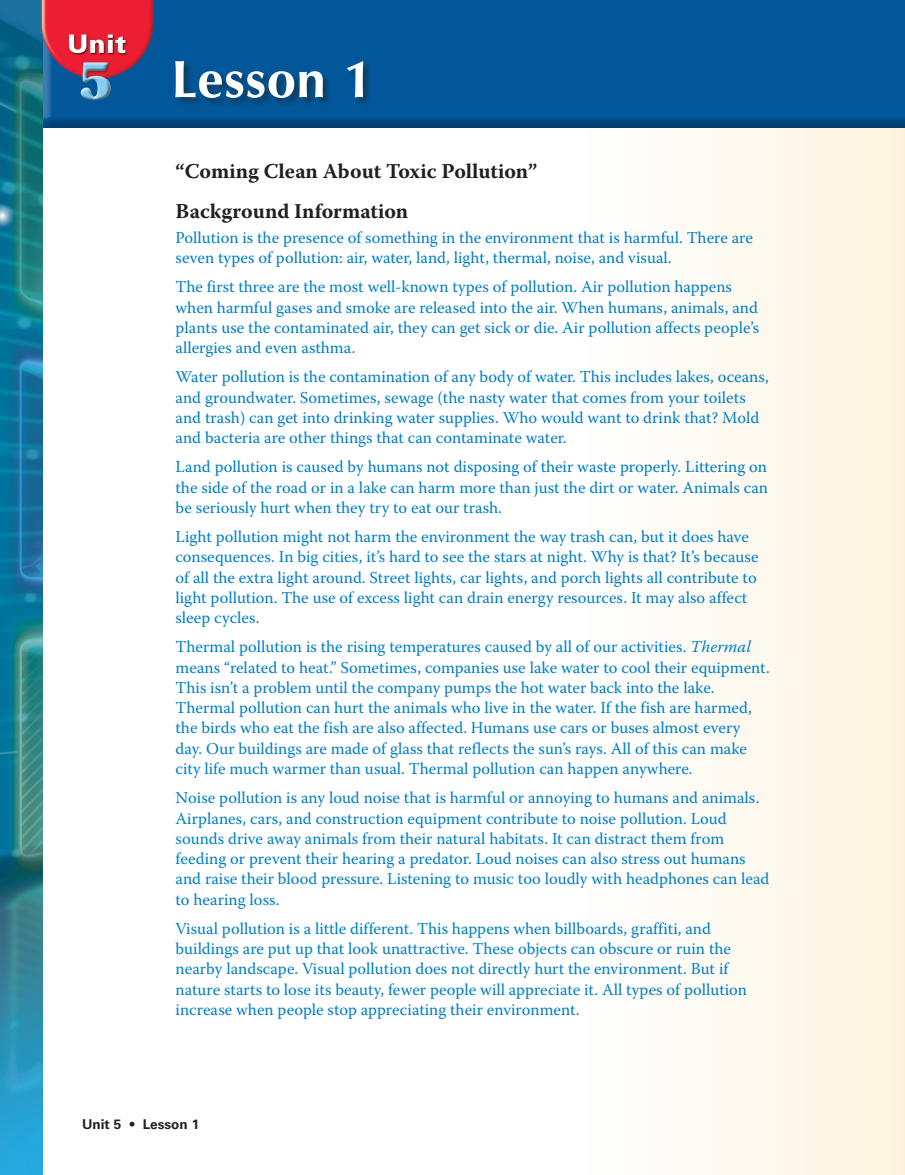
<style>
.page{position:relative;width:905px;height:1175px;background:#fff}
.page>*{position:absolute;margin:0;border:0;box-sizing:border-box;transform-origin:0 0}
.lesson_head{font:700 52.5px "Optima LT Std";letter-spacing:.015em;color:#fff}
.B_Head_less{font:700 21px "Warnock Pro";color:#231f20}
.B_Head_more{font:700 21px "Warnock Pro";color:#231f20}
.body{font:16.5px/20.2px "Warnock Pro";color:#007ec5}
.body_1st{font:16.5px/20.2px "Warnock Pro";color:#007ec5}
.t1{font:700 13.5px "Univers LT Std";color:#231f20}
.s1{font-style:italic}
</style>
<div class="page">
<div style="left:582px;top:0;width:322px;height:1174px;background:linear-gradient(to right,#feffff,#fef4e0)"></div>
<div style="left:41px;top:0;width:863px;height:129px;background:#231f20;opacity:.3"></div>
<div style="left:175px;top:61px;width:197px;height:47px;background:#231f20;opacity:.5"></div>
<img style="left:0;top:0;width:42px;height:1174px">
<img style="left:41px;top:0;width:112px;height:102px">
<p class="lesson_head" style="left:171px;top:49px;width:203px">Lesson 1</p>
<p class="B_Head_less" style="left:176px;top:158px;width:363px">“Coming Clean About Toxic Pollution”</p>
<p class="B_Head_more" style="left:176px;top:198px;width:234px">Background Information</p>
<p class="body_1st" style="left:176px;top:227px;width:579px">Pollution is the presence of something in the environment that is harmful. There are seven types of pollution: air, water, land, light, thermal, noise, and visual.</p>
<p class="body" style="left:176px;top:276px;width:585px">The first three are the most well-known types of pollution. Air pollution happens when harmful gases and smoke are released into the air. When humans, animals, and plants use the contaminated air, they can get sick or die. Air pollution affects people’s allergies and even asthma.</p>
<p class="body" style="left:176px;top:366px;width:595px">Water pollution is the contamination of any body of water. This includes lakes, oceans, and groundwater. Sometimes, sewage (the nasty water that comes from your toilets and trash) can get into drinking water supplies. Who would want to drink that? Mold and bacteria are other things that can contaminate water.</p>
<p class="body" style="left:176px;top:456px;width:594px;text-align:justify">Land pollution is caused by humans not disposing of their waste properly. Littering on the side of the road or in a lake can harm more than just the dirt or water. Animals can be seriously hurt when they try to eat our trash.</p>
<p class="body" style="left:176px;top:526px;width:584px">Light pollution might not harm the environment the way trash can, but it does have consequences. In big cities, it’s hard to see the stars at night. Why is that? It’s because of all the extra light around. Street lights, car lights, and porch lights all contribute to light pollution. The use of excess light can drain energy resources. It may also affect sleep cycles.</p>
<p class="body" style="left:176px;top:636px;width:595px">Thermal pollution is the rising temperatures caused by all of our activities. <span class="s1">Thermal </span>means “related to heat.” Sometimes, companies use lake water to cool their equipment.<br>This isn’t a problem until the company pumps the hot water back into the lake.<br>Thermal pollution can hurt the animals who live in the water. If the fish are harmed, the birds who eat the fish are also affected. Humans use cars or buses almost every day. Our buildings are made of glass that reflects the sun’s rays. All of this can make city life much warmer than usual. Thermal pollution can happen anywhere.</p>
<p class="body" style="left:176px;top:787px;width:595px">Noise pollution is any loud noise that is harmful or annoying to humans and animals.<br>Airplanes, cars, and construction equipment contribute to noise pollution. Loud sounds drive away animals from their natural habitats. It can distract them from feeding or prevent their hearing a predator. Loud noises can also stress out humans and raise their blood pressure. Listening to music too loudly with headphones can lead to hearing loss.</p>
<p class="body" style="left:176px;top:918px;width:573px">Visual pollution is a little different. This happens when billboards, graffiti, and buildings are put up that look unattractive. These objects can obscure or ruin the nearby landscape. Visual pollution does not directly hurt the environment. But if nature starts to lose its beauty, fewer people will appreciate it. All types of pollution increase when people stop appreciating their environment.</p>
<p class="t1" style="left:82px;top:1116px;width:119px">Unit 5 • Lesson 1</p>
</div>
